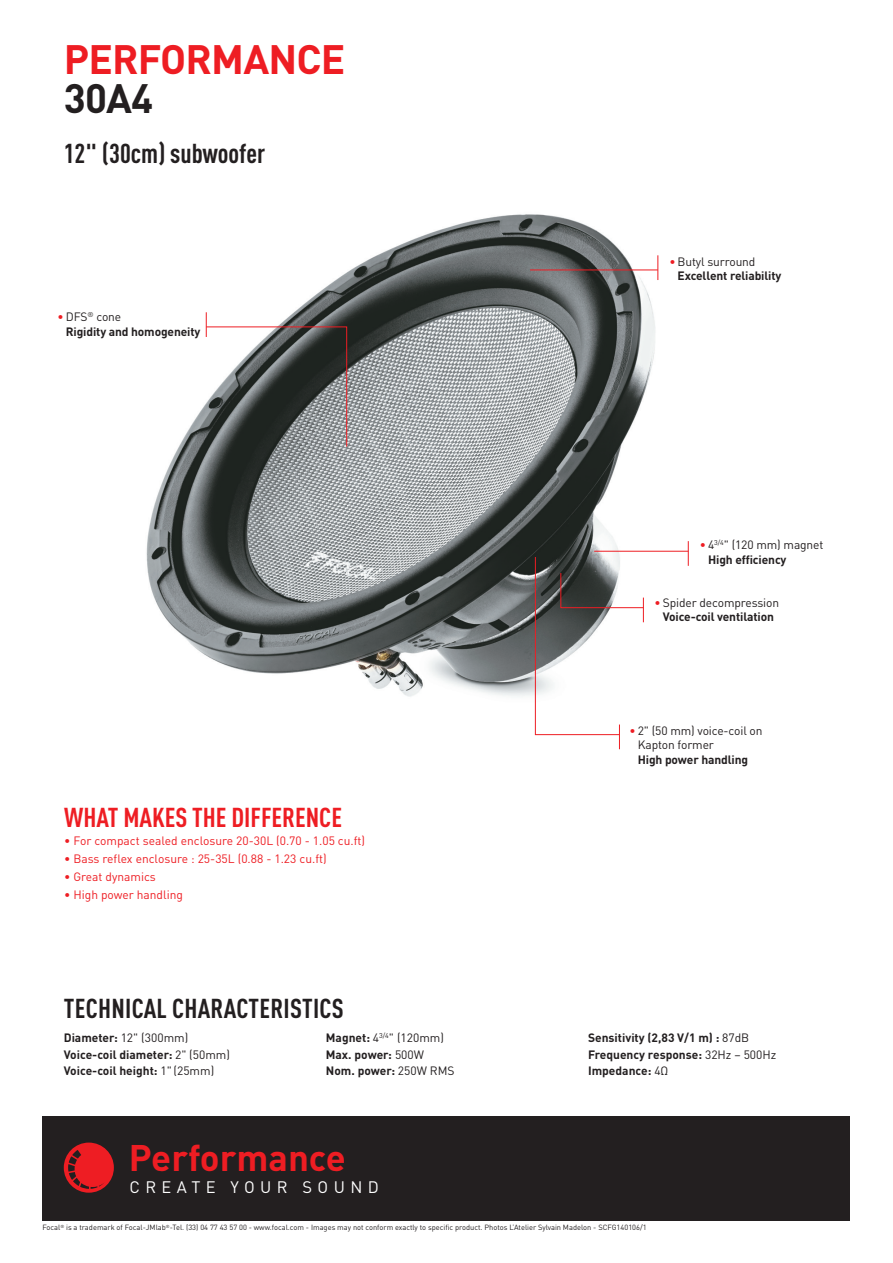
<style>
.page{position:relative;width:893px;height:1263px;background:#fff}
.page>*{position:absolute;margin:0;border:0;box-sizing:border-box;transform-origin:0 0}
.t1{font:700 40.5px "DINOT";letter-spacing:-.02em;color:#ee1d23}
.t2{font:700 40.5px "DINOT";color:#231f20}
.t3{font:700 36.6px "DINOT";color:#ee1d23}
.t4{font:700 condensed 27px "DINOT";color:#231f20}
.t5{font:700 condensed 27px "DINOT";color:#ee1d23}
.t6{font:16.5px "DINOT";letter-spacing:.33em;color:#fff}
.t7{font:700 12px/16.5px "DINOT";letter-spacing:-.01em;color:#231f20}
.t8{font:12px "DINOT";color:#ee1d23}
.t9{font:12px/14.4px "DINOT";letter-spacing:-.01em;color:#231f20}
.t10{font:7.5px "DINOT";color:#231f20}
.s1{font-weight:400;font-stretch:condensed;color:#ee1d23}
.s2{font-weight:400}
.s3{font-stretch:condensed;color:#ee1d23}
.s4{font-weight:700}
</style>
<div class="page">
<img style="left:146px;top:214px;width:542px;height:536px">
<div style="left:43px;top:1116px;width:807px;height:104px;background:#231f20"></div>
<svg style="left:64px;top:1142px;width:50px;height:51px"></svg>
<svg style="left:657px;top:255px;width:1px;height:25px"></svg>
<hr style="left:530px;top:270px;width:128px;height:1px;background:#ee1d23">
<svg style="left:205px;top:312px;width:142px;height:135px"></svg>
<svg style="left:535px;top:556px;width:109px;height:193px"></svg>
<svg style="left:688px;top:541px;width:1px;height:25px"></svg>
<hr style="left:594px;top:551px;width:94px;height:1px;background:#ee1d23">
<h1 class="t1" style="left:64px;top:32px;width:283px">PERFORMANCE</h1>
<h1 class="t2" style="left:64px;top:72px;width:91px">30A4</h1>
<h3 class="t4" style="left:64px;top:137px;width:203px">12" (30cm) subwoofer</h3>
<p class="t7" style="left:66px;top:309px;width:136px;line-height:14.4px;text-indent:-8px"><span class="s1">•</span> <span class="s2">DFS</span><sup>®</sup> <span class="s2">cone<br></span>Rigidity and homogeneity</p>
<h3 class="t5" style="left:64px;top:800px;width:279px">WHAT MAKES THE DIFFERENCE</h3>
<p class="t8" style="left:64px;top:833px;width:303px">• For compact sealed enclosure 20-30L (0.70 - 1.05 cu.ft)</p>
<p class="t8" style="left:64px;top:851px;width:264px">• Bass reflex enclosure : 25-35L (0.88 - 1.23 cu.ft)</p>
<p class="t8" style="left:64px;top:869px;width:93px">• Great dynamics</p>
<p class="t8" style="left:64px;top:887px;width:120px">• High power handling</p>
<h3 class="t4" style="left:64px;top:992px;width:147px">TECHNICAL CHaract</h3>
<h3 class="t4" style="left:259px;top:992px;width:22px">Eristi</h3>
<h3 class="t4" style="left:320px;top:992px;width:26px">CS</h3>
<p class="t7" style="left:678px;top:254px;width:105px;line-height:14.4px;text-indent:-8px"><span class="s1">•</span> <span class="s2">Butyl surround<br></span>Excellent reliability</p>
<p class="t9" style="left:708px;top:537px;width:117px;text-indent:-8px"><span class="s3">•</span> 4<sup>3/4</sup>" (120 mm) magnet<br><span class="s4">High efficiency</span></p>
<p class="t7" style="left:655px;top:595px;width:126px;line-height:14.4px;text-align:center"><span class="s1">•</span> <span class="s2">Spider decompression<br></span>Voice-coil ventilation</p>
<p class="t9" style="left:638px;top:723px;width:126px;text-indent:-8px"><span class="s3">•</span> 2" (50 mm) voice-coil on<br>Kapton former</p>
<p class="t7" style="left:638px;top:751px;width:112px">High power handling</p>
<p class="t7" style="left:64px;top:1029px;width:168px">Diameter: <span class="s2">12" (300mm)<br></span>Voice-coil diameter: <span class="s2">2" (50mm)<br></span>Voice-coil height: <span class="s2">1" (25mm)</span></p>
<p class="t7" style="left:326px;top:1029px;width:130px">Magnet: <span class="s2">4</span><sup>3/4</sup><span class="s2">" (120mm)<br></span>Max. power: <span class="s2">500W<br></span>Nom. power: <span class="s2">250W RMS</span></p>
<p class="t7" style="left:588px;top:1029px;width:190px">Sensitivity (2,83 V/1 m) : <span class="s2">87dB<br></span>Frequency response: <span class="s2">32Hz – 500Hz<br></span>Impedance: <span class="s2">4Ω</span></p>
<h2 class="t3" style="left:129px;top:1133px;width:219px">Performance</h2>
<h3 class="t6" style="left:129px;top:1176px;width:251px">cr eate your sound</h3>
<p class="t10" style="left:43px;top:1223px;width:606px">Focal<sup>®</sup> is a trademark of Focal-JMlab<sup>®</sup>-Tel. (33) 04 77 43 57 00 - www.focal.com - Images may not conform exactly to specific product. Photos L’Atelier Sylvain Madelon - SCFG140106/1</p>
</div>
